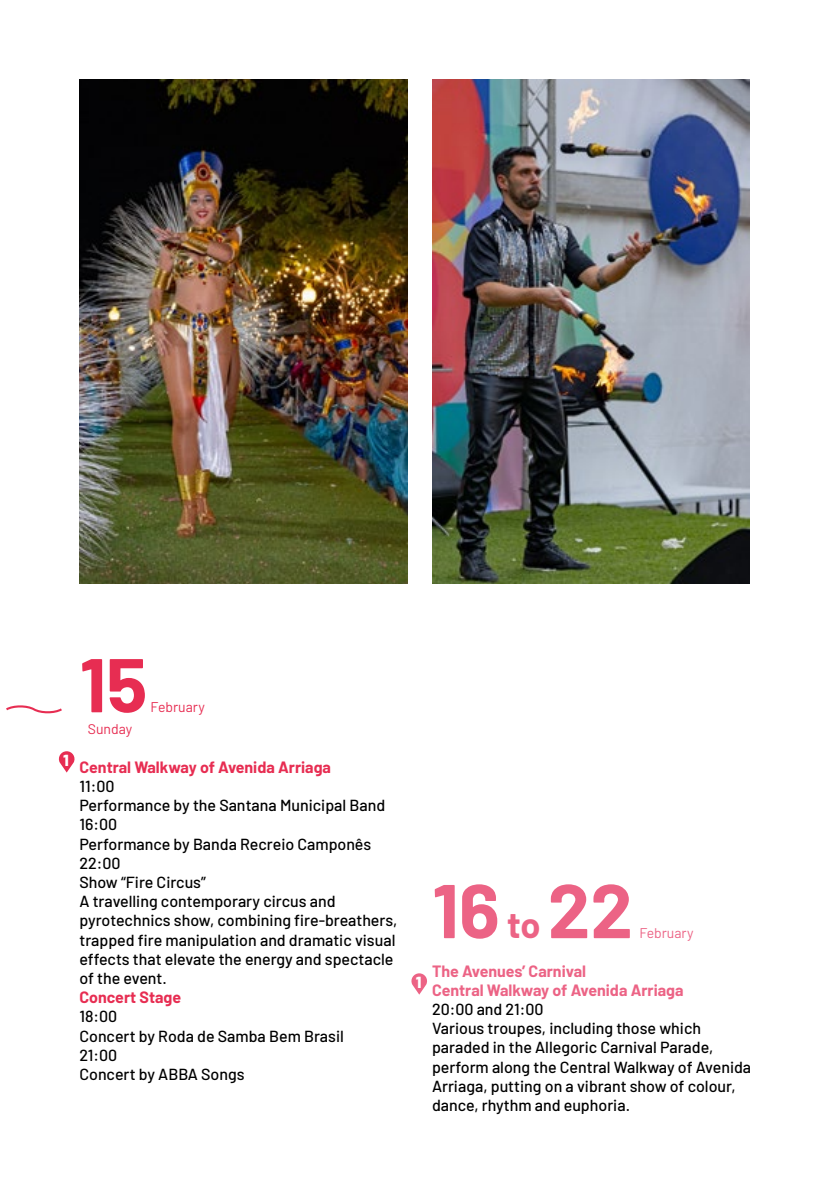
<style>
.page{position:relative;width:840px;height:1191px;background:#fff}
.page>*{position:absolute;margin:0;border:0;box-sizing:border-box;transform-origin:0 0}
.t1{font:700 76px "Barlow";color:#ec6385}
.t2{font:700 76px "Barlow";color:#e72d52}
.t3{font:500 16px/19.2px "Barlow";color:#000}
.t4{font:700 16px/19.2px "Barlow";color:#ec6385}
.t5{font:700 16px "Barlow";color:#e72d52}
.t6{font:800 16px "Barlow";color:#fff}
.t7{font:14px "Barlow";color:#e72d52}
.t8{font:14px "Barlow";color:#ec6385}
.s1{font-size:36px}
</style>
<div class="page">
<img style="left:432px;top:79px;width:317px;height:504px">
<img style="left:79px;top:79px;width:329px;height:504px">
<svg style="left:6px;top:705px;width:56px;height:9px"></svg>
<svg style="left:411px;top:973px;width:16px;height:21px"></svg>
<svg style="left:58px;top:751px;width:17px;height:21px"></svg>
<p class="t6" style="left:63px;top:748px;width:7px">1</p>
<h1 class="t2" style="left:79px;top:628px;width:69px">15</h1>
<p class="t7" style="left:150px;top:697px;width:56px">February</p>
<p class="t7" style="left:88px;top:719px;width:46px">Sunday</p>
<p class="t5" style="left:79px;top:755px;width:253px">Central Walkway of Avenida Arriaga</p>
<p class="t3" style="left:79px;top:775px;width:319px">11:00<br>Performance by the Santana Municipal Band<br>16:00<br>Performance by Banda Recreio Camponês<br>22:00<br>Show “Fire Circus”<br>A travelling contemporary circus and pyrotechnics show, combining fire-breathers, trapped fire manipulation and dramatic visual effects that elevate the energy and spectacle of the event.</p>
<p class="t5" style="left:79px;top:985px;width:103px">Concert Stage</p>
<p class="t3" style="left:79px;top:1005px;width:266px">18:00<br>Concert by Roda de Samba Bem Brasil<br>21:00<br>Concert by ABBA Songs</p>
<p class="t6" style="left:415px;top:970px;width:7px">1</p>
<h1 class="t1" style="left:432px;top:854px;width:202px">16 <span class="s1">to</span> 22</h1>
<p class="t8" style="left:639px;top:923px;width:56px">February</p>
<p class="t4" style="left:432px;top:960px;width:253px">The Avenues’ Carnival<br>Central Walkway of Avenida Arriaga</p>
<p class="t3" style="left:432px;top:998px;width:320px">20:00 and 21:00<br>Various troupes, including those which paraded in the Allegoric Carnival Parade, perform along the Central Walkway of Avenida Arriaga, putting on a vibrant show of colour, dance, rhythm and euphoria.</p>
</div>
